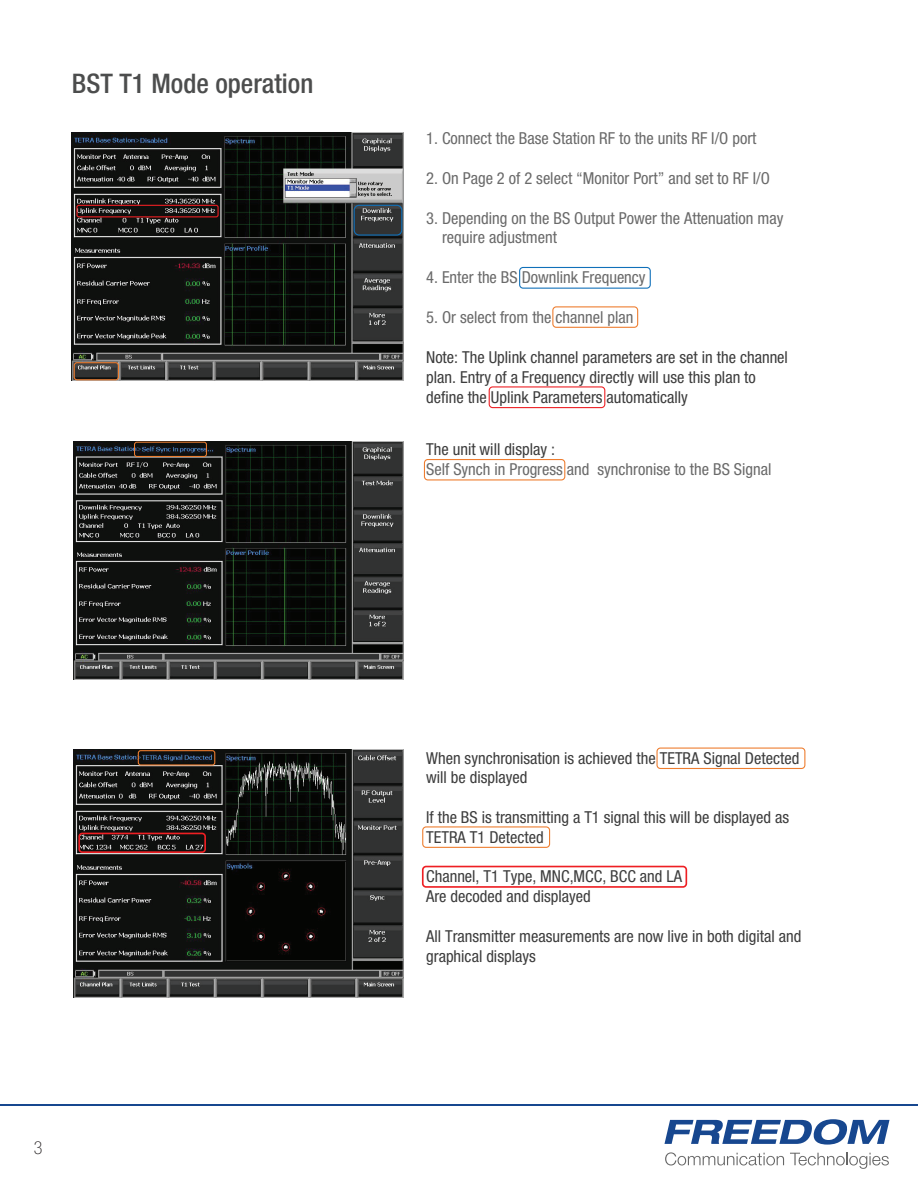
<style>
.page{position:relative;width:918px;height:1188px;background:#fff}
.page>*{position:absolute;margin:0;border:0;box-sizing:border-box;transform-origin:0 0}
.t1{font:500 condensed 27px "Helvetica Neue LT Std";color:#4c4d4d}
.t2{font:100 condensed 18px "Helvetica Neue LT Std";color:#231f20}
.t3{font:condensed 16.5px/19.8px "Helvetica Neue LT Std";color:#3d3d3d}
.t4{font:condensed 16.5px/19.8px "Helvetica Neue LT Std";color:#6a6a6a}
</style>
<div class="page">
<svg style="left:665px;top:1152px;width:119px;height:13px"></svg>
<svg style="left:790px;top:1153px;width:99px;height:16px"></svg>
<svg style="left:664px;top:1119px;width:226px;height:26px"></svg>
<div style="left:424px;top:459px;width:141px;height:21px;border:1px solid #ee7d2f;border-radius:3px"></div>
<div style="left:656px;top:748px;width:149px;height:21px;border:1px solid #ee7d2f;border-radius:3px"></div>
<div style="left:422px;top:826px;width:128px;height:22px;border:1px solid #ee7d2f;border-radius:3px"></div>
<div style="left:422px;top:866px;width:265px;height:22px;border:2px solid #ee1f23;border-radius:3px"></div>
<img style="left:72px;top:133px;width:332px;height:247px">
<div style="left:74px;top:362px;width:45px;height:18px;border:1px solid #ee7d2f;border-radius:3px"></div>
<div style="left:354px;top:205px;width:48px;height:31px;border:1px solid #1070b9;border-radius:5px"></div>
<div style="left:76px;top:205px;width:143px;height:12px;border:1px solid #ee1f23;border-radius:2px"></div>
<div style="left:552px;top:306px;width:86px;height:22px;border:1px solid #ee7d2f;border-radius:3px"></div>
<div style="left:519px;top:267px;width:132px;height:22px;border:1px solid #1070b9;border-radius:3px"></div>
<div style="left:489px;top:386px;width:116px;height:22px;border:1px solid #ee1f23;border-radius:3px"></div>
<img style="left:74px;top:442px;width:330px;height:237px">
<div style="left:134px;top:442px;width:73px;height:15px;border:1px solid #ee7d2f;border-radius:2px"></div>
<img style="left:74px;top:750px;width:330px;height:247px">
<div style="left:138px;top:750px;width:77px;height:16px;border:1px solid #ee7d2f;border-radius:2px"></div>
<div style="left:78px;top:833px;width:128px;height:20px;border:2px solid #ee1f23;border-radius:3px"></div>
<hr style="left:0;top:1104px;width:918px;height:1px;background:#17478f">
<h1 class="t1" style="left:72px;top:67px;width:243px">BST T1 Mode operation</h1>
<p class="t2" style="left:34px;top:1138px;width:10px">3</p>
<p class="t4" style="left:426px;top:129px;width:332px">1. Connect the Base Station RF to the units RF I/O port</p>
<p class="t4" style="left:426px;top:168px;width:345px">2. On Page 2 of 2 select “Monitor Port” and set to RF I/O</p>
<p class="t4" style="left:442px;top:208px;width:343px;text-indent:-16px">3. Depending on the BS Output Power the Attenuation may require adjustment</p>
<p class="t4" style="left:426px;top:267px;width:221px">4. Enter the BS Downlink Frequency</p>
<p class="t4" style="left:426px;top:307px;width:209px">5. Or select from the channel plan</p>
<p class="t3" style="left:426px;top:347px;width:363px">Note: The Uplink channel parameters are set in the channel plan. Entry of a Frequency directly will use this plan to define the Uplink Parameters automatically</p>
<p class="t3" style="left:426px;top:439px;width:130px">The unit will display :</p>
<p class="t4" style="left:426px;top:459px;width:347px">Self Synch in Progress and synchronise to the BS Signal</p>
<p class="t3" style="left:426px;top:748px;width:375px">When synchronisation is achieved the TETRA Signal Detected will be displayed</p>
<p class="t3" style="left:426px;top:807px;width:365px">If the BS is transmitting a T1 signal this will be displayed as<br>TETRA T1 Detected</p>
<p class="t3" style="left:426px;top:867px;width:257px">Channel, T1 Type, MNC,MCC, BCC and LA<br>Are decoded and displayed</p>
<p class="t3" style="left:426px;top:926px;width:377px">All Transmitter measurements are now live in both digital and graphical displays</p>
</div>
